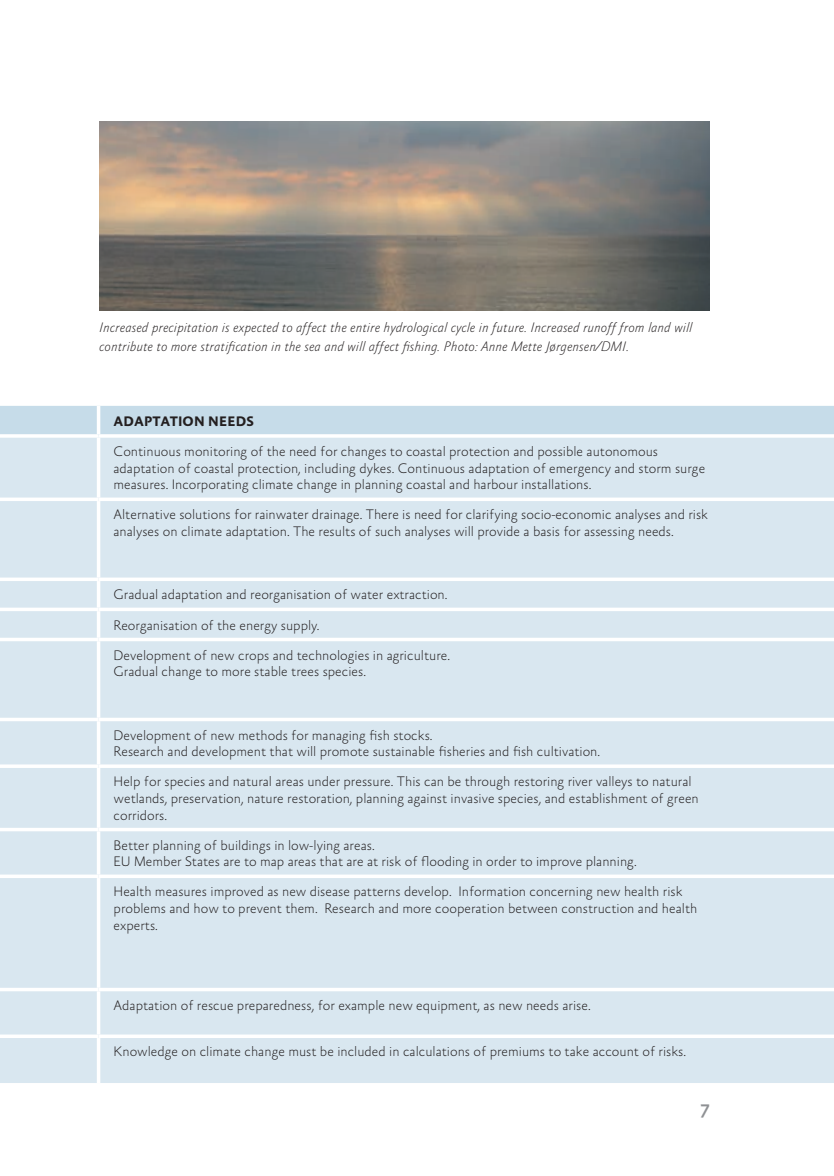
<style>
.page{position:relative;width:834px;height:1176px;background:#fff}
.page>*{position:absolute;margin:0;border:0;box-sizing:border-box;transform-origin:0 0}
.t1{font:500 19.25px "Absara Sans OT";color:#8f9194}
.t2{font:100 14px/16.6px "Absara Sans OT";color:#231f20}
.t3{font:italic 100 14px/19.2px "Absara Sans OT";color:#231f20}
.t4{font:700 14px "Absara Sans OT";letter-spacing:.01em;color:#231f20}
</style>
<div class="page">
<div style="left:0;top:406px;width:833px;height:28px;background:#c6dce9"></div>
<div style="left:0;top:438px;width:833px;height:645px;background:#d9e7f0"></div>
<hr style="left:97px;top:406px;width:3px;height:28px;background:#fff">
<hr style="left:0;top:434px;width:99px;height:4px;background:#f5f8fa">
<hr style="left:97px;top:438px;width:3px;height:59px;background:#fff">
<svg style="left:0;top:497px;width:99px;height:4px"></svg>
<svg style="left:99px;top:497px;width:734px;height:4px"></svg>
<hr style="left:97px;top:501px;width:3px;height:76px;background:#fff">
<svg style="left:0;top:577px;width:99px;height:4px"></svg>
<svg style="left:99px;top:577px;width:734px;height:4px"></svg>
<hr style="left:97px;top:581px;width:3px;height:26px;background:#fff">
<svg style="left:0;top:607px;width:99px;height:4px"></svg>
<svg style="left:99px;top:607px;width:734px;height:4px"></svg>
<hr style="left:97px;top:611px;width:3px;height:27px;background:#fff">
<hr style="left:0;top:638px;width:99px;height:3px;background:#fff">
<hr style="left:99px;top:638px;width:734px;height:3px;background:#fff">
<hr style="left:97px;top:641px;width:3px;height:77px;background:#fff">
<hr style="left:0;top:718px;width:99px;height:3px;background:#fff">
<hr style="left:99px;top:718px;width:734px;height:3px;background:#fff">
<hr style="left:97px;top:721px;width:3px;height:43px;background:#fff">
<svg style="left:0;top:764px;width:99px;height:4px"></svg>
<svg style="left:99px;top:764px;width:734px;height:4px"></svg>
<hr style="left:97px;top:768px;width:3px;height:60px;background:#fff">
<hr style="left:0;top:828px;width:99px;height:3px;background:#fff">
<hr style="left:99px;top:828px;width:734px;height:3px;background:#fff">
<hr style="left:97px;top:831px;width:3px;height:43px;background:#fff">
<svg style="left:0;top:874px;width:99px;height:4px"></svg>
<svg style="left:99px;top:874px;width:734px;height:4px"></svg>
<hr style="left:97px;top:878px;width:3px;height:110px;background:#fff">
<hr style="left:0;top:988px;width:99px;height:3px;background:#fff">
<hr style="left:99px;top:988px;width:734px;height:3px;background:#fff">
<hr style="left:97px;top:991px;width:3px;height:43px;background:#fff">
<svg style="left:0;top:1034px;width:99px;height:4px"></svg>
<svg style="left:99px;top:1034px;width:734px;height:4px"></svg>
<hr style="left:97px;top:1038px;width:3px;height:45px;background:#fff">
<img style="left:99px;top:121px;width:610px;height:189px">
<p class="t3" style="left:99px;top:318px;width:594px">Increased precipitation is expected to affect the entire hydrological cycle in future. Increased runoff from land will contribute to more stratification in the sea and will affect fishing. Photo: Anne Mette Jørgensen/DMI.</p>
<p class="t4" style="left:113px;top:414px;width:142px">ADAPTATION NEEDS</p>
<p class="t2" style="left:113px;top:444px;width:593px">Continuous monitoring of the need for changes to coastal protection and possible autonomous adaptation of coastal protection, including dykes. Continuous adaptation of emergency and storm surge measures. Incorporating climate change in planning coastal and harbour installations.</p>
<p class="t2" style="left:113px;top:507px;width:596px">Alternative solutions for rainwater drainage. There is need for clarifying socio-economic analyses and risk analyses on climate adaptation. The results of such analyses will provide a basis for assessing needs.</p>
<p class="t2" style="left:113px;top:580px;width:338px;line-height:30.1px">Gradual adaptation and reorganisation of water extraction.<br>Reorganisation of the energy supply.<br>Development of new crops and technologies in agriculture.</p>
<p class="t2" style="left:113px;top:664px;width:254px">Gradual change to more stable trees species.</p>
<p class="t2" style="left:113px;top:727px;width:488px">Development of new methods for managing fish stocks.<br>Research and development that will promote sustainable fisheries and fish cultivation.</p>
<p class="t2" style="left:113px;top:774px;width:586px">Help for species and natural areas under pressure. This can be through restoring river valleys to natural wetlands, preservation, nature restoration, planning against invasive species, and establishment of green corridors.</p>
<p class="t2" style="left:114px;top:837px;width:524px">Better planning of buildings in low-lying areas.<br>EU Member States are to map areas that are at risk of flooding in order to improve planning.</p>
<p class="t2" style="left:114px;top:884px;width:585px">Health measures improved as new disease patterns develop. Information concerning new health risk problems and how to prevent them. Research and more cooperation between construction and health experts.</p>
<p class="t2" style="left:114px;top:997px;width:478px">Adaptation of rescue preparedness, for example new equipment, as new needs arise.</p>
<p class="t2" style="left:114px;top:1044px;width:574px">Knowledge on climate change must be included in calculations of premiums to take account of risks.</p>
<h1 class="t1" style="left:699px;top:1097px;width:11px">7</h1>
</div>
